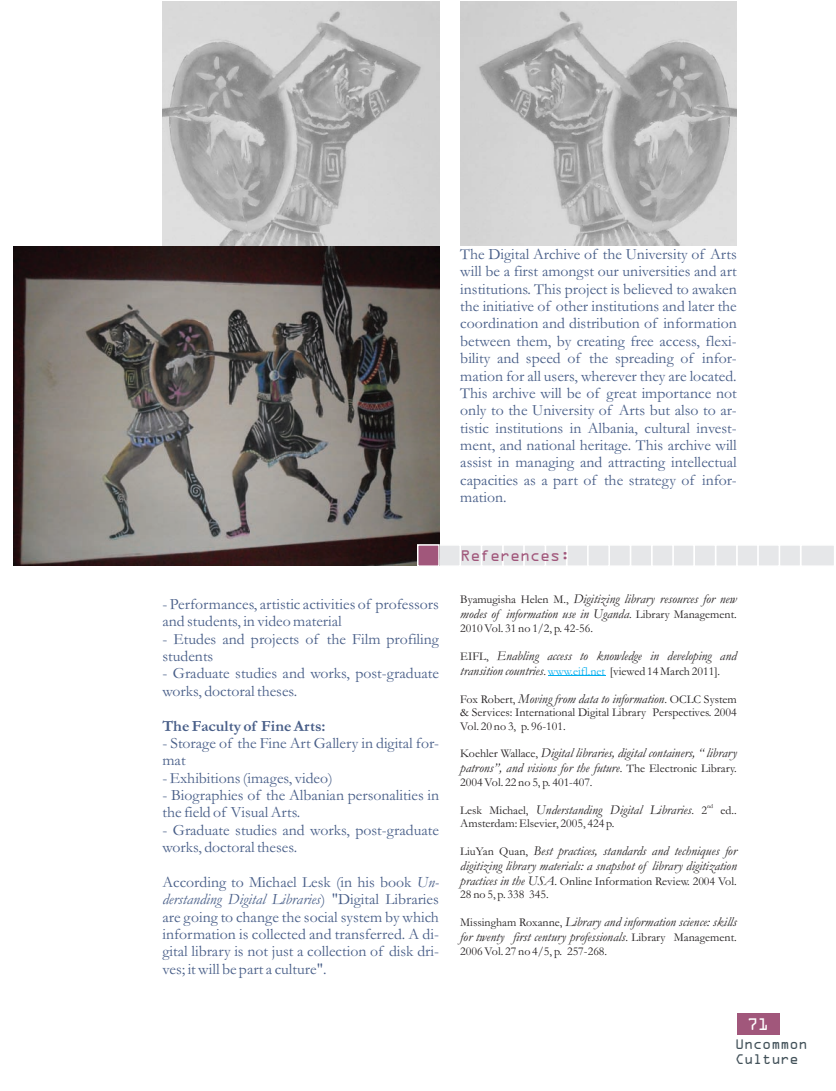
<style>
.page{position:relative;width:836px;height:1091px;background:#fff}
.page>*{position:absolute;margin:0;border:0;box-sizing:border-box;transform-origin:0 0}
.t1{font:18px "OCRA Extended";color:#fff}
.t2{font:16.5px "OCRA Extended";color:#a1577b}
.t3{font:15.75px/17.4px "Garamond";color:#485e88}
.t4{font:700 15.75px "Garamond";color:#485e88}
.t5{font:15px/15.5px "OCRA Extended";color:#425159}
.t6{font:italic 13.5px/14.9px "Garamond";color:#231f20}
.t7{font:12px/13.2px "Garamond";color:#231f20}
.t8{font:6px "Garamond";color:#231f20}
.s1{font-style:italic}
.s2{font-style:normal;font-size:12px}
.s3{color:#00aeef}
.s4{font-style:italic;font-size:13.5px}
</style>
<div class="page">
<div style="left:799px;top:544px;width:36px;height:23px;background:#e6e7e9;border:2px solid #fff"></div>
<div style="left:736px;top:544px;width:22px;height:23px;background:#e6e7e9;border:2px solid #fff"></div>
<div style="left:714px;top:544px;width:23px;height:23px;background:#e6e7e9;border:2px solid #fff"></div>
<div style="left:778px;top:544px;width:23px;height:23px;background:#e6e7e9;border:2px solid #fff"></div>
<div style="left:672px;top:544px;width:23px;height:23px;background:#e6e7e9;border:2px solid #fff"></div>
<div style="left:757px;top:544px;width:23px;height:23px;background:#e6e7e9;border:2px solid #fff"></div>
<div style="left:693px;top:544px;width:23px;height:23px;background:#e6e7e9;border:2px solid #fff"></div>
<div style="left:651px;top:544px;width:22px;height:23px;background:#e6e7e9;border:2px solid #fff"></div>
<div style="left:629px;top:544px;width:23px;height:23px;background:#e6e7e9;border:2px solid #fff"></div>
<div style="left:566px;top:544px;width:22px;height:23px;background:#e6e7e9;border:2px solid #fff"></div>
<div style="left:502px;top:544px;width:23px;height:23px;background:#e6e7e9;border:2px solid #fff"></div>
<div style="left:544px;top:544px;width:23px;height:23px;background:#e6e7e9;border:2px solid #fff"></div>
<div style="left:523px;top:544px;width:23px;height:23px;background:#e6e7e9;border:2px solid #fff"></div>
<div style="left:608px;top:544px;width:23px;height:23px;background:#e6e7e9;border:2px solid #fff"></div>
<div style="left:459px;top:544px;width:23px;height:23px;background:#e6e7e9;border:2px solid #fff"></div>
<div style="left:438px;top:544px;width:23px;height:23px;background:#e6e7e9;border:2px solid #fff"></div>
<div style="left:587px;top:544px;width:23px;height:23px;background:#e6e7e9;border:2px solid #fff"></div>
<div style="left:481px;top:544px;width:22px;height:23px;background:#e6e7e9;border:2px solid #fff"></div>
<div style="left:736px;top:1013px;width:43px;height:21px;background:#a1577b"></div>
<hr style="left:548px;top:675px;width:57px;height:1px;background:#00aeef">
<img style="left:14px;top:246px;width:425px;height:319px">
<div style="left:417px;top:544px;width:23px;height:23px;background:#a1577b;border:2px solid #fff"></div>
<img style="left:460px;top:1px;width:276px;height:244px">
<img style="left:162px;top:1px;width:277px;height:244px">
<p class="t3" style="left:460px;top:247px;width:278px;text-align:justify">The Digital Archive of the University of Arts will be a first amongst our universities and art institutions. This project is believed to awaken the initiative of other institutions and later the coordination and distribution of information between them, by creating free access, flexi&shy;bility and speed of the spreading of infor&shy;mation for all users, wherever they are located.<br>This archive will be of great importance not only to the University of Arts but also to ar&shy;tistic institutions in Albania, cultural invest&shy;ment, and national heritage. This archive will assist in managing and attracting intellectual capacities as a part of the strategy of infor&shy;mation.</p>
<p class="t3" style="left:162px;top:597px;width:278px">- Performances, artistic activities of professors and students, in video material</p>
<p class="t3" style="left:162px;top:632px;width:278px">- Etudes and projects of the Film profiling students</p>
<p class="t3" style="left:162px;top:666px;width:278px">- Graduate studies and works, post-graduate works, doctoral theses.</p>
<p class="t4" style="left:162px;top:720px;width:165px">The Faculty of Fine Arts:</p>
<p class="t3" style="left:162px;top:736px;width:278px">- Storage of the Fine Art Gallery in digital for&shy;mat</p>
<p class="t3" style="left:162px;top:771px;width:172px">- Exhibitions (images, video)</p>
<p class="t3" style="left:162px;top:788px;width:278px">- Biographies of the Albanian personalities in the field of Visual Arts.</p>
<p class="t3" style="left:162px;top:823px;width:278px">- Graduate studies and works, post-graduate works, doctoral theses.</p>
<p class="t3" style="left:162px;top:875px;width:278px;text-align:justify">According to Michael Lesk (in his book <span class="s1">Un&shy;derstanding Digital Libraries</span>) "Digital Libraries are going to change the social system by which information is collected and transferred. A di&shy;gital library is not just a collection of disk dri&shy;ves; it will be part a culture".</p>
<p class="t2" style="left:460px;top:550px;width:111px">References:</p>
<p class="t6" style="left:460px;top:593px;width:278px"><span class="s2">Byamugisha Helen M.,</span> Digitizing library resources for new modes of information use in Uganda<span class="s2">. Library Management.</span></p>
<p class="t7" style="left:460px;top:623px;width:134px">2010 Vol. 31 no 1/2, p. 42-56.</p>
<p class="t6" style="left:460px;top:649px;width:278px"><span class="s2">EIFL,</span> Enabling access to knowledge in developing and transition countries<span class="s2">.</span></p>
<p class="t7" style="left:548px;top:665px;width:174px"><span class="s3">www.eifl.net</span> [viewed 14 March 2011].</p>
<p class="t6" style="left:460px;top:692px;width:278px"><span class="s2">Fox Robert,</span> Moving from data to information<span class="s2">. OCLC System</span></p>
<p class="t7" style="left:460px;top:707px;width:278px">&amp; Services: International Digital Library Perspectives. 2004<br>Vol. 20 no 3, p. 96-101.</p>
<p class="t6" style="left:460px;top:747px;width:278px"><span class="s2">Koehler Wallace,</span> Digital libraries, digital containers, “ library patrons”, and visions for the future<span class="s2">. The Electronic Library.</span></p>
<p class="t7" style="left:460px;top:776px;width:134px">2004 Vol. 22 no 5, p. 401-407.</p>
<p class="t8" style="left:707px;top:803px;width:8px">nd</p>
<p class="t6" style="left:460px;top:803px;width:278px"><span class="s2">Lesk Michael,</span> Understanding Digital Libraries<span class="s2">. 2 ed..</span></p>
<p class="t7" style="left:460px;top:818px;width:156px">Amsterdam: Elsevier, 2005, 424 p.</p>
<p class="t6" style="left:460px;top:844px;width:278px"><span class="s2">LiuYan Quan,</span> Best practices, standards and techniques for digitizing library materials: a snapshot of library digitization</p>
<p class="t7" style="left:460px;top:875px;width:278px;line-height:13.6px"><span class="s4">practices in the USA</span>. Online Information Review. 2004 Vol.<br>28 no 5, p. 338 345.</p>
<p class="t6" style="left:460px;top:916px;width:278px"><span class="s2">Missingham Roxanne,</span> Library and information science: skills for twenty first century professionals<span class="s2">. Library Management.</span></p>
<p class="t7" style="left:460px;top:945px;width:148px">2006 Vol. 27 no 4/5, p. 257-268.</p>
<p class="t1" style="left:747px;top:1018px;width:23px">71</p>
<p class="t5" style="left:735px;top:1037px;width:74px">Uncommon<br>Culture</p>
</div>
